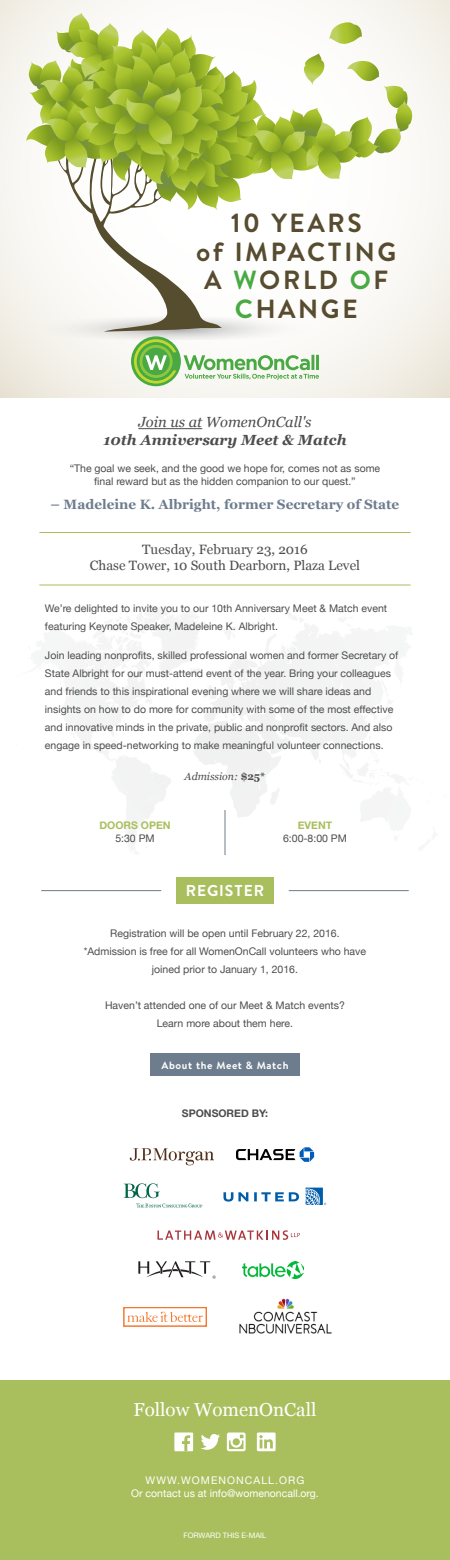
<style>
.page{position:relative;width:450px;height:1560px;background:#fff}
.page>*{position:absolute;margin:0;border:0;box-sizing:border-box;transform-origin:0 0}
.t1{font:700 26.25px/28.5px "Brandon Text";letter-spacing:.1em;color:#574c30;text-align:center}
.t2{font:18.75px "Georgia";color:#fff}
.t3{font:700 15.75px "Brandon Text";letter-spacing:.06em;color:#fff}
.t4{font:italic 700 14.7px "Georgia";color:#4d4d4d}
.t5{font:italic 14.7px "Georgia";color:#4d4d4d}
.t6{font:13.5px/16.2px "Georgia";color:#4d4d4d;text-align:center}
.t7{font:700 13.5px "Georgia";color:#6d7d8d}
.t8{font:10.5px/18px "Helvetica Neue";color:#4d4d4d;text-align:center}
.t9{font:10.5px/12.6px "Helvetica Neue";color:#fff;text-align:center}
.t10{font:700 10.5px "Brandon Text";letter-spacing:.06em;color:#fff}
.t11{font:italic 10.5px "Georgia";color:#4d4d4d}
.t12{font:700 10.5px "Helvetica Neue";color:#a9bf5d}
.t13{font:700 10.5px "Helvetica Neue";color:#4d4d4d}
.t14{font:7.5px "Helvetica Neue";color:#fff}
.s1{color:#47aa42}
.s2{font-weight:700;font-style:normal}
</style>
<div class="page">
<svg style="left:158px;top:1230px;width:142px;height:10px"></svg>
<svg style="left:0;top:0;width:450px;height:398px"></svg>
<svg style="left:15px;top:316px;width:316px;height:24px"></svg>
<svg style="left:57px;top:210px;width:165px;height:122px"></svg>
<svg style="left:26px;top:13px;width:386px;height:197px"></svg>
<svg style="left:339px;top:654px;width:44px;height:124px"></svg>
<div style="left:176px;top:878px;width:98px;height:26px;background:#a9bf5d"></div>
<div style="left:150px;top:1054px;width:150px;height:22px;background:#6d7d8d"></div>
<svg style="left:131px;top:336px;width:50px;height:50px"></svg>
<svg style="left:184px;top:355px;width:135px;height:25px"></svg>
<svg style="left:134px;top:339px;width:42px;height:45px"></svg>
<hr style="left:138px;top:428px;width:64px;height:1px;background:#4d4d4d">
<hr style="left:39px;top:532px;width:372px;height:1px;background:#a9bf5d">
<hr style="left:39px;top:585px;width:372px;height:1px;background:#a9bf5d">
<hr style="left:225px;top:810px;width:1px;height:45px;background:#6d7d8d">
<div style="left:0;top:1380px;width:450px;height:180px;background:#a9bf5d"></div>
<div style="left:174px;top:1432px;width:19px;height:19px;background:#fff"></div>
<svg style="left:182px;top:1435px;width:8px;height:16px"></svg>
<svg style="left:227px;top:1432px;width:19px;height:19px"></svg>
<svg style="left:201px;top:1434px;width:19px;height:16px"></svg>
<div style="left:257px;top:1432px;width:19px;height:19px;background:#fff"></div>
<svg style="left:259px;top:1435px;width:14px;height:13px"></svg>
<hr style="left:41px;top:890px;width:120px;height:1px;background:#6d7d8d">
<hr style="left:289px;top:890px;width:120px;height:1px;background:#6d7d8d">
<svg style="left:130px;top:1148px;width:84px;height:17px"></svg>
<svg style="left:236px;top:1147px;width:78px;height:15px"></svg>
<svg style="left:124px;top:1183px;width:36px;height:15px"></svg>
<svg style="left:136px;top:1204px;width:66px;height:3px"></svg>
<svg style="left:254px;top:1192px;width:45px;height:9px"></svg>
<svg style="left:223px;top:1192px;width:25px;height:10px"></svg>
<svg style="left:306px;top:1188px;width:20px;height:17px"></svg>
<img style="left:239px;top:1298px;width:93px;height:36px">
<svg style="left:124px;top:1307px;width:82px;height:19px"></svg>
<svg style="left:138px;top:1261px;width:78px;height:18px"></svg>
<img style="left:243px;top:1261px;width:60px;height:17px">
<h1 class="t1" style="left:196px;top:208px;width:202px">10 YEARS<br>of IMPACTING<br>A <span class="s1">W</span>ORLD <span class="s1">O</span>F<br><span class="s1">C</span>HANGE</h1>
<h3 class="t5" style="left:138px;top:412px;width:175px">Join us at WomenOnCall's</h3>
<h3 class="t4" style="left:103px;top:429px;width:245px">10th Anniversary Meet &amp; Match</h3>
<p class="t8" style="left:70px;top:463px;width:312px;line-height:12.6px">“The goal we seek, and the good we hope for, comes not as some final reward but as the hidden companion to our quest.”</p>
<p class="t7" style="left:51px;top:494px;width:350px">– Madeleine K. Albright, former Secretary of State</p>
<p class="t6" style="left:90px;top:541px;width:272px">Tuesday, February 23, 2016<br>Chase Tower, 10 South Dearborn, Plaza Level</p>
<p class="t8" style="left:45px;top:600px;width:344px;text-align:left">We’re delighted to invite you to our 10th Anniversary Meet &amp; Match event featuring Keynote Speaker, Madeleine K. Albright.</p>
<p class="t8" style="left:45px;top:647px;width:355px;text-align:left">Join leading nonprofits, skilled professional women and former Secretary of State Albright for our must-attend event of the year. Bring your colleagues and friends to this inspirational evening where we will share ideas and insights on how to do more for community with some of the most effective and innovative minds in the private, public and nonprofit sectors. And also engage in speed-networking to make meaningful volunteer connections.</p>
<p class="t11" style="left:185px;top:769px;width:82px">Admission: <span class="s2">$25*</span></p>
<p class="t12" style="left:99px;top:817px;width:73px">DOORS OPEN</p>
<p class="t8" style="left:115px;top:830px;width:41px">5:30 PM</p>
<h3 class="t3" style="left:186px;top:880px;width:80px">REGISTER</h3>
<p class="t12" style="left:298px;top:817px;width:36px">EVENT</p>
<p class="t8" style="left:283px;top:830px;width:65px">6:00-8:00 PM</p>
<p class="t8" style="left:84px;top:925px;width:284px">Registration will be open until February 22, 2016. *Admission is free for all WomenOnCall volunteers who have joined prior to January 1, 2016.</p>
<p class="t8" style="left:105px;top:997px;width:241px">Haven’t attended one of our Meet &amp; Match events?<br>Learn more about them here.</p>
<p class="t10" style="left:161px;top:1058px;width:129px">About the Meet &amp; Match</p>
<p class="t13" style="left:182px;top:1106px;width:88px">SPONSORED BY:</p>
<h2 class="t2" style="left:134px;top:1396px;width:184px">Follow WomenOnCall</h2>
<p class="t9" style="left:131px;top:1475px;width:189px">WWW.WOMENONCALL.ORG<br>Or contact us at info@womenoncall.org.</p>
<p class="t14" style="left:184px;top:1530px;width:84px">FORWARD THIS E-MAIL</p>
</div>
